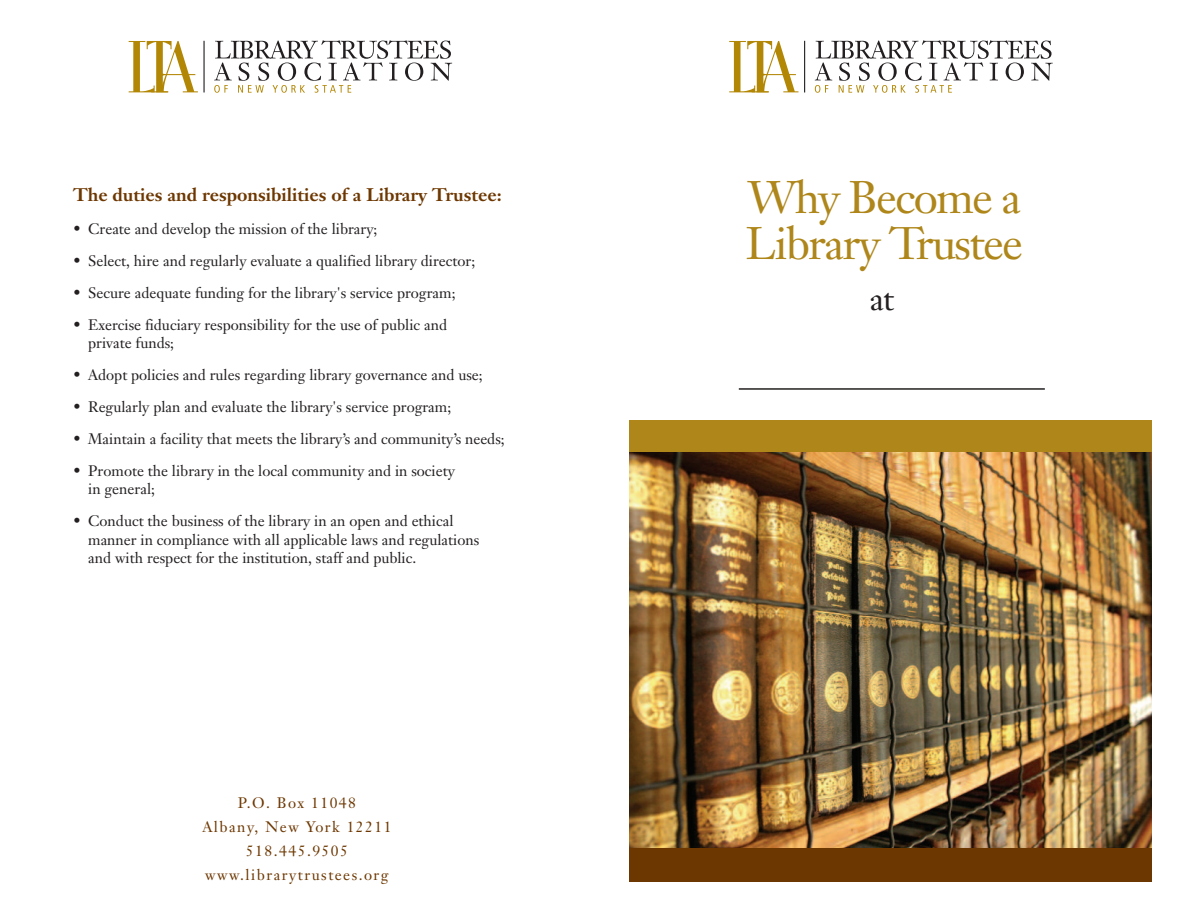
<style>
.page{position:relative;width:1188px;height:918px;background:#fff}
.page>*{position:absolute;margin:0;border:0;box-sizing:border-box;transform-origin:0 0}
.t1{font:45px/46.5px "Janson Text";letter-spacing:-.035em;color:#ae861a}
.t2{font:32.4px "Janson Text";color:#231f20}
.t3{font:700 18px "Janson Text";color:#6d3701}
.t4{font:15px/18.5px "Janson Text";color:#231f20}
.t5{font:15px/24px "Janson Text";letter-spacing:.1em;color:#6d3701;text-align:center}
</style>
<div class="page">
<img style="left:630px;top:452px;width:522px;height:396px">
<div style="left:630px;top:420px;width:522px;height:32px;background:#ae861a"></div>
<svg style="left:815px;top:40px;width:238px;height:53px"></svg>
<hr style="left:804px;top:41px;width:1px;height:51px;background:#231f20">
<svg style="left:729px;top:41px;width:69px;height:51px"></svg>
<div style="left:630px;top:848px;width:522px;height:34px;background:#6d3701"></div>
<hr style="left:739px;top:388px;width:306px;height:2px;background:#231f20">
<svg style="left:214px;top:40px;width:238px;height:53px"></svg>
<hr style="left:203px;top:41px;width:2px;height:51px;background:#231f20">
<svg style="left:129px;top:41px;width:69px;height:51px"></svg>
<p class="t3" style="left:73px;top:188px;width:430px">The duties and responsibilities of a Library Trustee:</p>
<p class="t4" style="left:73px;top:222px;width:306px">• Create and develop the mission of the library;</p>
<p class="t4" style="left:73px;top:253px;width:404px">• Select, hire and regularly evaluate a qualified library director;</p>
<p class="t4" style="left:73px;top:285px;width:384px">• Secure adequate funding for the library's service program;</p>
<p class="t4" style="left:88px;top:317px;width:361px;text-indent:-15px">• Exercise fiduciary responsibility for the use of public and private funds;</p>
<p class="t4" style="left:73px;top:367px;width:411px">• Adopt policies and rules regarding library governance and use;</p>
<p class="t4" style="left:73px;top:399px;width:380px">• Regularly plan and evaluate the library's service program;</p>
<p class="t4" style="left:73px;top:431px;width:433px">• Maintain a facility that meets the library’s and community’s needs;</p>
<p class="t4" style="left:88px;top:463px;width:368px;text-indent:-15px">• Promote the library in the local community and in society in general;</p>
<p class="t4" style="left:88px;top:513px;width:393px;text-indent:-15px">• Conduct the business of the library in an open and ethical manner in compliance with all applicable laws and regulations and with respect for the institution, staff and public.</p>
<p class="t5" style="left:202px;top:792px;width:191px">P.O. Box 11048<br>Albany, New York 12211<br>518.445.9505 www.librarytrustees.org</p>
<h1 class="t1" style="left:746px;top:178px;width:279px">Why Become a<br>Library Trustee</h1>
<h2 class="t2" style="left:870px;top:285px;width:26px">at</h2>
</div>
